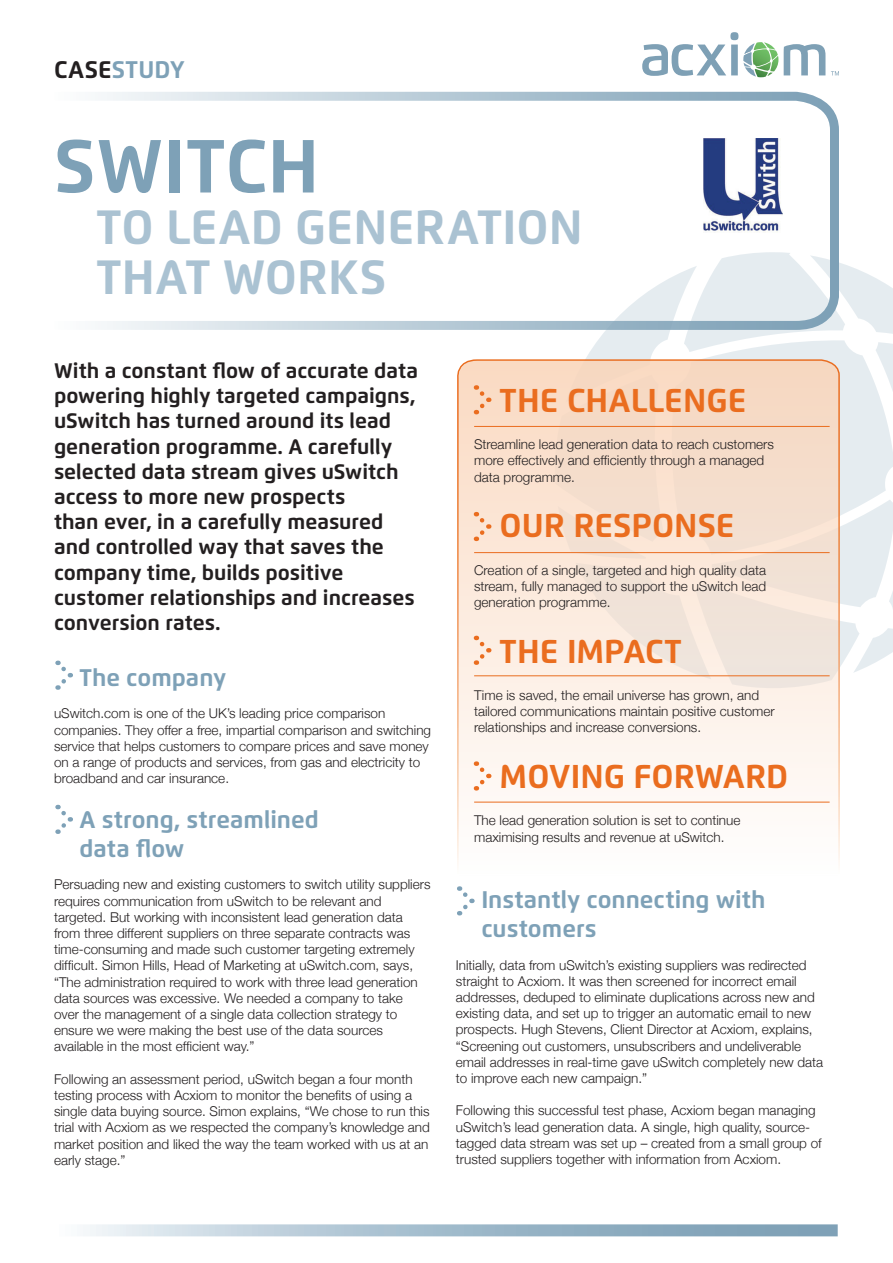
<style>
.page{position:relative;width:893px;height:1263px;background:#fff}
.page>*{position:absolute;margin:0;border:0;box-sizing:border-box;transform-origin:0 0}
.t1{font:700 75px "Flexo";letter-spacing:.005em;color:#7ea1b7}
.t2{font:700 48px/51px "Flexo";color:#aac2d2}
.t3{font:700 33px "Flexo";color:#ea6d1f}
.t4{font:700 24px/28.8px "Flexo";color:#7ea1b7}
.t5{font:700 21px/25.2px "Flexo";color:#231f20}
.t6{font:300 13.5px/16.2px "Helvetica Neue";color:#231f20}
.s1{color:#231f20}
</style>
<div class="page">
<svg style="left:711px;top:263px;width:182px;height:409px;fill:#e5ecf0"></svg>
<svg style="left:586px;top:331px;width:125px;height:28px;fill:#e5ecf0"></svg>
<svg style="left:457px;top:359px;width:384px;height:505px"></svg>
<svg style="left:83px;top:1224px;width:755px;height:12px;background:#aac1d0"></svg>
<svg style="left:101px;top:91px;width:739px;height:240px"></svg>
<svg style="left:784px;top:44px;width:41px;height:31px"></svg>
<svg style="left:642px;top:32px;width:136px;height:45px"></svg>
<svg style="left:831px;top:71px;width:8px;height:4px"></svg>
<hr style="left:474px;top:426px;width:356px;height:1px;background:#ea6d1f">
<hr style="left:474px;top:552px;width:356px;height:1px;background:#ea6d1f">
<hr style="left:474px;top:675px;width:356px;height:1px;background:#ea6d1f">
<hr style="left:474px;top:802px;width:356px;height:1px;background:#ea6d1f">
<svg style="left:473px;top:384px;width:19px;height:30px"></svg>
<svg style="left:473px;top:511px;width:19px;height:30px"></svg>
<svg style="left:473px;top:635px;width:19px;height:30px"></svg>
<svg style="left:473px;top:760px;width:19px;height:30px"></svg>
<svg style="left:55px;top:804px;width:18px;height:30px"></svg>
<svg style="left:457px;top:886px;width:18px;height:29px"></svg>
<svg style="left:55px;top:660px;width:18px;height:30px"></svg>
<img style="left:703px;top:139px;width:79px;height:94px">
<h3 class="t4" style="left:54px;top:55px;width:132px"><span class="s1">Case</span>study</h3>
<h1 class="t1" style="left:54px;top:120px;width:267px">Switch</h1>
<h2 class="t2" style="left:97px;top:201px;width:488px">to Lead Generation that Works</h2>
<p class="t5" style="left:54px;top:358px;width:366px">With a constant flow of accurate data powering highly targeted campaigns, uSwitch has turned around its lead generation programme. A carefully selected data stream gives uSwitch access to more new prospects<br>than ever, in a carefully measured and controlled way that saves the company time, builds positive customer relationships and increases conversion rates.</p>
<h3 class="t4" style="left:80px;top:663px;width:148px">The company</h3>
<p class="t6" style="left:54px;top:705px;width:379px">uSwitch.com is one of the UK’s leading price comparison companies. They offer a free, impartial comparison and switching service that helps customers to compare prices and save money on a range of products and services, from gas and electricity to broadband and car insurance.</p>
<h3 class="t4" style="left:80px;top:805px;width:241px">A strong, streamlined data flow</h3>
<p class="t6" style="left:54px;top:876px;width:378px">Persuading new and existing customers to switch utility suppliers requires communication from uSwitch to be relevant and targeted. But working with inconsistent lead generation data from three different suppliers on three separate contracts was time-consuming and made such customer targeting extremely difficult. Simon Hills, Head of Marketing at uSwitch.com, says, “The administration required to work with three lead generation data sources was excessive. We needed a company to take over the management of a single data collection strategy to ensure we were making the best use of the data sources available in the most efficient way.”</p>
<p class="t6" style="left:54px;top:1070px;width:377px">Following an assessment period, uSwitch began a four month testing process with Acxiom to monitor the benefits of using a single data buying source. Simon explains, “We chose to run this trial with Acxiom as we respected the company’s knowledge and market position and liked the way the team worked with us at an early stage.”</p>
<h3 class="t3" style="left:500px;top:380px;width:248px">The challenge</h3>
<p class="t6" style="left:474px;top:435px;width:301px">Streamline lead generation data to reach customers more effectively and efficiently through a managed data programme.</p>
<h3 class="t3" style="left:500px;top:506px;width:237px">Our response</h3>
<p class="t6" style="left:474px;top:561px;width:294px;text-align:justify">Creation of a single, targeted and high quality data stream, fully managed to support the uSwitch lead generation programme.</p>
<h3 class="t3" style="left:500px;top:631px;width:184px">The impact</h3>
<p class="t6" style="left:474px;top:686px;width:302px">Time is saved, the email universe has grown, and tailored communications maintain positive customer relationships and increase conversions.</p>
<h3 class="t3" style="left:500px;top:756px;width:290px">Moving forward</h3>
<p class="t6" style="left:474px;top:812px;width:268px">The lead generation solution is set to continue maximising results and revenue at uSwitch.</p>
<h3 class="t4" style="left:481px;top:885px;width:286px">Instantly connecting with customers</h3>
<p class="t6" style="left:456px;top:956px;width:369px">Initially, data from uSwitch’s existing suppliers was redirected straight to Acxiom. It was then screened for incorrect email addresses, deduped to eliminate duplications across new and existing data, and set up to trigger an automatic email to new prospects. Hugh Stevens, Client Director at Acxiom, explains, “Screening out customers, unsubscribers and undeliverable email addresses in real-time gave uSwitch completely new data to improve each new campaign.”</p>
<p class="t6" style="left:456px;top:1102px;width:367px">Following this successful test phase, Acxiom began managing uSwitch’s lead generation data. A single, high quality, source&shy;tagged data stream was set up – created from a small group of trusted suppliers together with information from Acxiom.</p>
</div>
